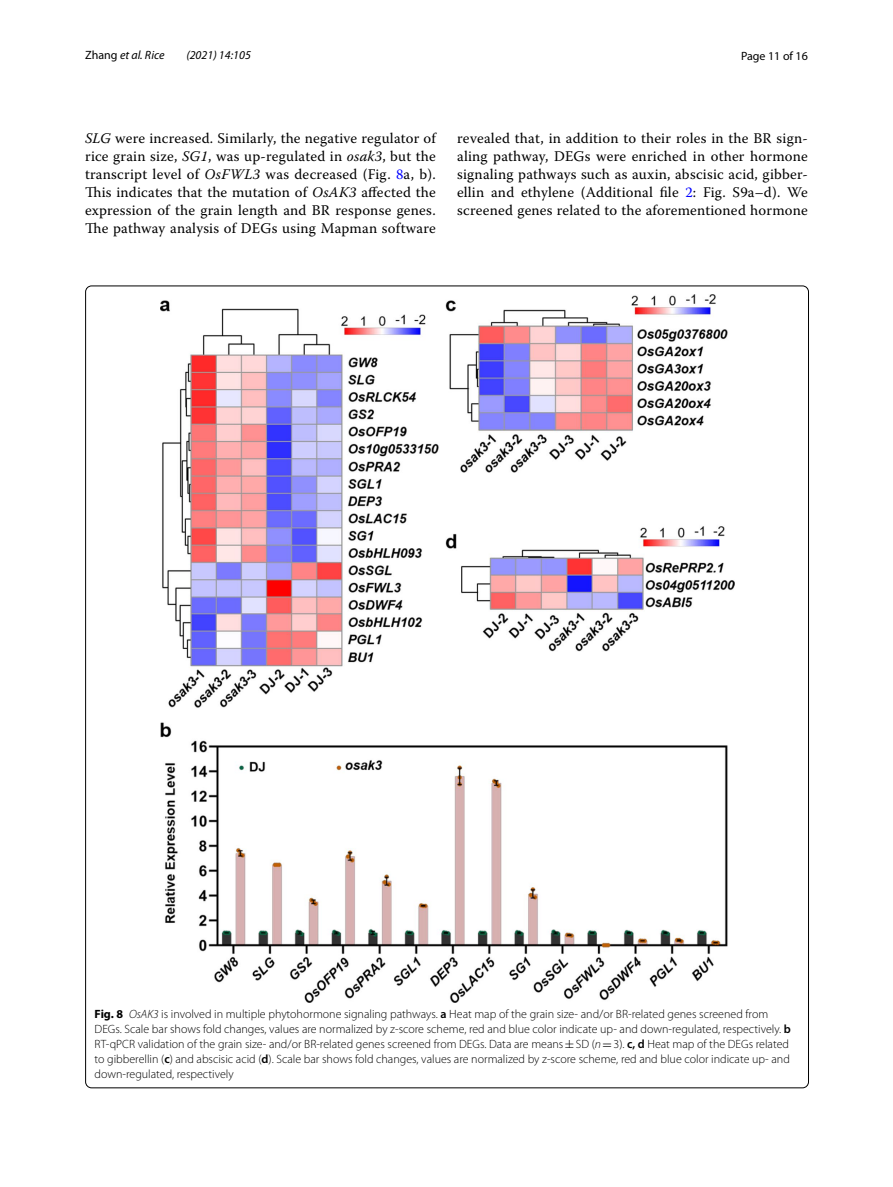
<style>
.page{position:relative;width:893px;height:1187px;background:#fff}
.page>*{position:absolute;margin:0;border:0;box-sizing:border-box;transform-origin:0 0}
.t1{font:14.7px/18px "Warnock Pro";letter-spacing:.015em;color:#000;text-align:justify}
.t2{font:300 12px/15px "Myriad Pro";color:#000}
.t3{font:italic 12px "Myriad Pro";color:#000}
.t4{font:12px "Myriad Pro";color:#000}
.s1{font-style:normal}
.s2{font-style:italic}
.s3{color:#00f}
.s4{font-weight:700}
.s5{font-weight:600}
.s6{font-family:"MTSY";font-weight:400}
</style>
<div class="page">
<img style="left:160px;top:295px;width:574px;height:707px">
<p class="t3" style="left:85px;top:48px;width:81px"><span class="s1">Zhang</span> et al. Rice</p>
<p class="t3" style="left:186px;top:48px;width:66px">(2021) 14:105</p>
<p class="t4" style="left:741px;top:48px;width:68px">Page 11 of 16</p>
<p class="t1" style="left:85px;top:128px;width:352px"><span class="s2">SLG</span> were increased. Similarly, the negative regulator of rice grain size, <span class="s2">SG1</span>, was up-regulated in <span class="s2">osak3</span>, but the transcript level of <span class="s2">OsFWL3</span> was decreased (Fig. <span class="s3">8</span>a, b).<br>This indicates that the mutation of <span class="s2">OsAK3</span> affected the expression of the grain length and BR response genes.<br>The pathway analysis of DEGs using Mapman software</p>
<p class="t1" style="left:457px;top:128px;width:352px">revealed that, in addition to their roles in the BR sign&shy;aling pathway, DEGs were enriched in other hormone signaling pathways such as auxin, abscisic acid, gibber&shy;ellin and ethylene (Additional file <span class="s3">2</span>: Fig. S9a–d). We screened genes related to the aforementioned hormone</p>
<p class="t2" style="left:95px;top:1006px;width:698px"><span class="s4">Fig. 8</span> <span class="s2">OsAK3</span> is involved in multiple phytohormone signaling pathways. <span class="s5">a</span> Heat map of the grain size- and/or BR-related genes screened from DEGs. Scale bar shows fold changes, values are normalized by z-score scheme, red and blue color indicate up- and down-regulated, respectively. <span class="s5">b </span>RT-qPCR validation of the grain size- and/or BR-related genes screened from DEGs. Data are means<span class="s6">±</span>SD (<span class="s2">n</span><span class="s6">=</span>3). <span class="s5">c, d</span> Heat map of the DEGs related to gibberellin (<span class="s5">c</span>) and abscisic acid (<span class="s5">d</span>). Scale bar shows fold changes, values are normalized by z-score scheme, red and blue color indicate up- and down-regulated, respectively</p>
</div>
